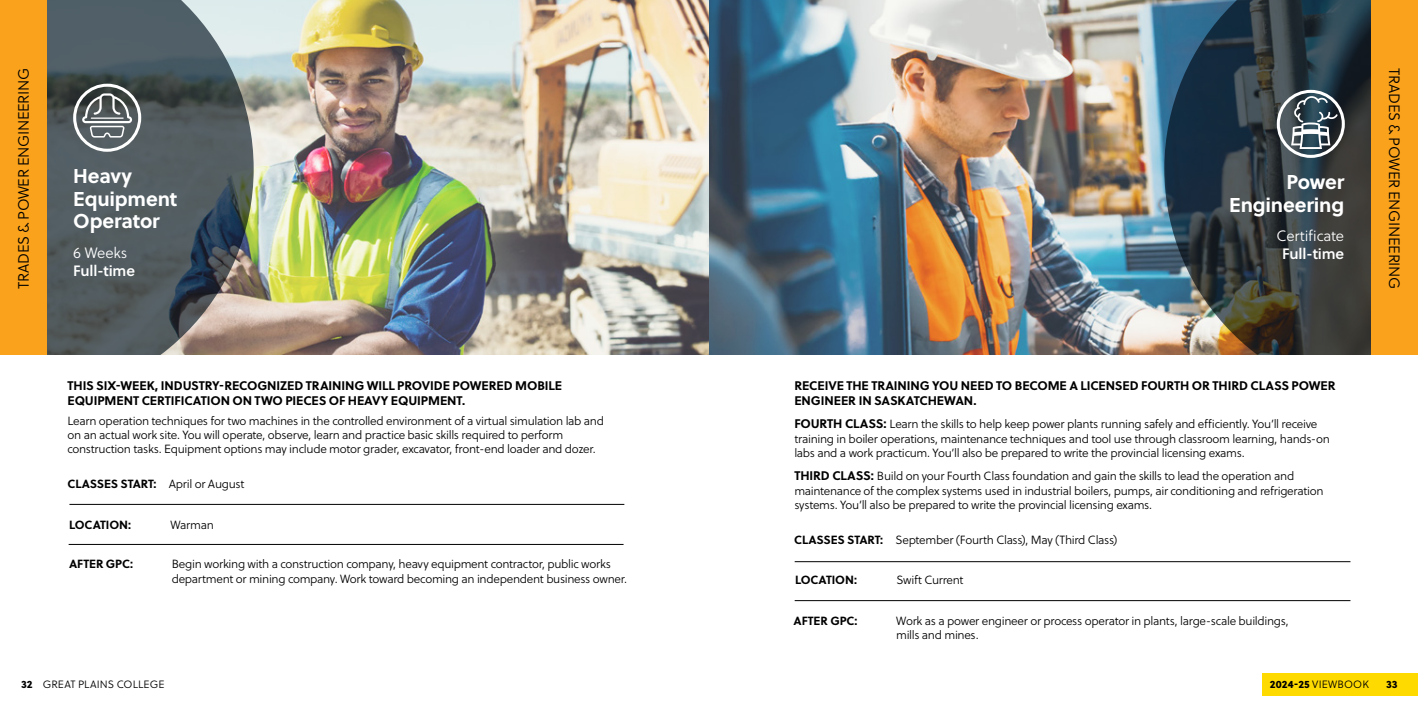
<style>
.page{position:relative;width:1418px;height:709px;background:#fff}
.page>*{position:absolute;margin:0;border:0;box-sizing:border-box;transform-origin:0 0}
.t1{font:700 20px/22.5px "Soleil";letter-spacing:-.01em;color:#fff}
.t2{font:15px "Soleil Lt";letter-spacing:-.02em;color:#000}
.t3{font:15px "Soleil Sb";letter-spacing:-.015em;color:#fff}
.t4{font:15px "Soleil Lt";letter-spacing:-.015em;color:#fff}
.t5{font:700 12.5px/15px "Soleil";letter-spacing:-.01em;color:#000}
.t6{font:11.88px/14.2px "Soleil Lt";letter-spacing:-.025em;color:#000}
.t7{font:700 11.88px "Soleil";letter-spacing:-.01em;color:#000}
.t8{font:10.62px "Soleil Lt";letter-spacing:.01em;color:#000}
.t9{font:10.62px "Soleil Xb";color:#000}
.s1{font-family:"Soleil Lt";font-weight:400}
.s2{font-family:"Soleil Xb"}
.s3{font-family:"Soleil";font-weight:700;font-size:12.5px}
.s4{font-family:"Soleil";font-weight:700}
</style>
<div class="page">
<img style="left:254px;top:0;width:455px;height:354px">
<svg style="left:47px;top:0;width:207px;height:354px;background:#5b6467"></svg>
<div style="left:0;top:0;width:47px;height:354px;background:#faa21b"></div>
<svg style="left:73px;top:84px;width:68px;height:68px"></svg>
<hr style="left:69px;top:544px;width:554px;height:1px;background:#000">
<hr style="left:69px;top:504px;width:555px;height:1px;background:#000">
<img style="left:709px;top:0;width:455px;height:354px">
<svg style="left:1164px;top:0;width:207px;height:354px;background:#384449"></svg>
<div style="left:1371px;top:0;width:47px;height:354px;background:#faa21b"></div>
<svg style="left:1276px;top:90px;width:68px;height:68px"></svg>
<hr style="left:794px;top:600px;width:556px;height:1px;background:#000">
<hr style="left:794px;top:561px;width:556px;height:1px;background:#000">
<div style="left:1262px;top:673px;width:156px;height:22px;background:#ffda00"></div>
<p class="t2" style="left:13px;top:289px;width:223px;rotate:-90deg">TRADES &amp; POWER ENGINEERING</p>
<h1 class="t1" style="left:73px;top:164px;width:106px">Heavy<br>Equipment<br>Operator</h1>
<p class="t4" style="left:73px;top:242px;width:56px">6 Weeks</p>
<p class="t3" style="left:73px;top:259px;width:63px">Full-time</p>
<p class="t5" style="left:68px;top:377px;width:496px">THIS SIX-WEEK, INDUSTRY-RECOGNIZED TRAINING WILL PROVIDE POWERED MOBILE<br>EQUIPMENT CERTIFICATION ON TWO PIECES OF HEAVY EQUIPMENT.</p>
<p class="t6" style="left:68px;top:413px;width:538px">Learn operation techniques for two machines in the controlled environment of a virtual simulation lab and on an actual work site. You will operate, observe, learn and practice basic skills required to perform construction tasks. Equipment options may include motor grader, excavator, front-end loader and dozer.</p>
<p class="t7" style="left:68px;top:475px;width:178px">CLASSES START: <span class="s1">April or August</span></p>
<p class="t7" style="left:69px;top:515px;width:63px">LOCATION:</p>
<p class="t6" style="left:170px;top:517px;width:45px">Warman</p>
<p class="t7" style="left:69px;top:555px;width:65px">AFTER GPC:</p>
<p class="t6" style="left:172px;top:557px;width:457px">Begin working with a construction company, heavy equipment contractor, public works department or mining company. Work toward becoming an independent business owner.</p>
<p class="t8" style="left:21px;top:677px;width:145px"><span class="s2">32</span> GREAT PLAINS COLLEGE</p>
<h1 class="t1" style="left:1229px;top:170px;width:117px;text-align:right">Power<br>Engineering</h1>
<p class="t4" style="left:1276px;top:225px;width:69px">Certificate</p>
<p class="t3" style="left:1282px;top:242px;width:63px">Full-time</p>
<p class="t5" style="left:794px;top:377px;width:543px">RECEIVE THE TRAINING YOU NEED TO BECOME A LICENSED FOURTH OR THIRD CLASS POWER<br>ENGINEER IN SASKATCHEWAN.</p>
<p class="t6" style="left:794px;top:417px;width:537px"><span class="s3">FOURTH CLASS:</span> Learn the skills to help keep power plants running safely and efficiently. You’ll receive training in boiler operations, maintenance techniques and tool use through classroom learning, hands-on labs and a work practicum. You’ll also be prepared to write the provincial licensing exams.</p>
<p class="t6" style="left:794px;top:469px;width:531px"><span class="s3">THIRD CLASS:</span> Build on your Fourth Class foundation and gain the skills to lead the operation and maintenance of the complex systems used in industrial boilers, pumps, air conditioning and refrigeration systems. You’ll also be prepared to write the provincial licensing exams.</p>
<p class="t6" style="left:794px;top:533px;width:325px"><span class="s4">CLASSES START:</span> September (Fourth Class), May (Third Class)</p>
<p class="t7" style="left:795px;top:571px;width:63px">LOCATION:</p>
<p class="t6" style="left:896px;top:573px;width:69px">Swift Current</p>
<p class="t7" style="left:793px;top:611px;width:65px">AFTER GPC:</p>
<p class="t6" style="left:896px;top:613px;width:394px">Work as a power engineer or process operator in plants, large-scale buildings, mills and mines.</p>
<p class="t2" style="left:1404px;top:68px;width:223px;rotate:90deg">TRADES &amp; POWER ENGINEERING</p>
<p class="t8" style="left:1269px;top:677px;width:100px"><span class="s2">2024-25</span> VIEWBOOK</p>
<p class="t9" style="left:1386px;top:676px;width:13px">33</p>
</div>
